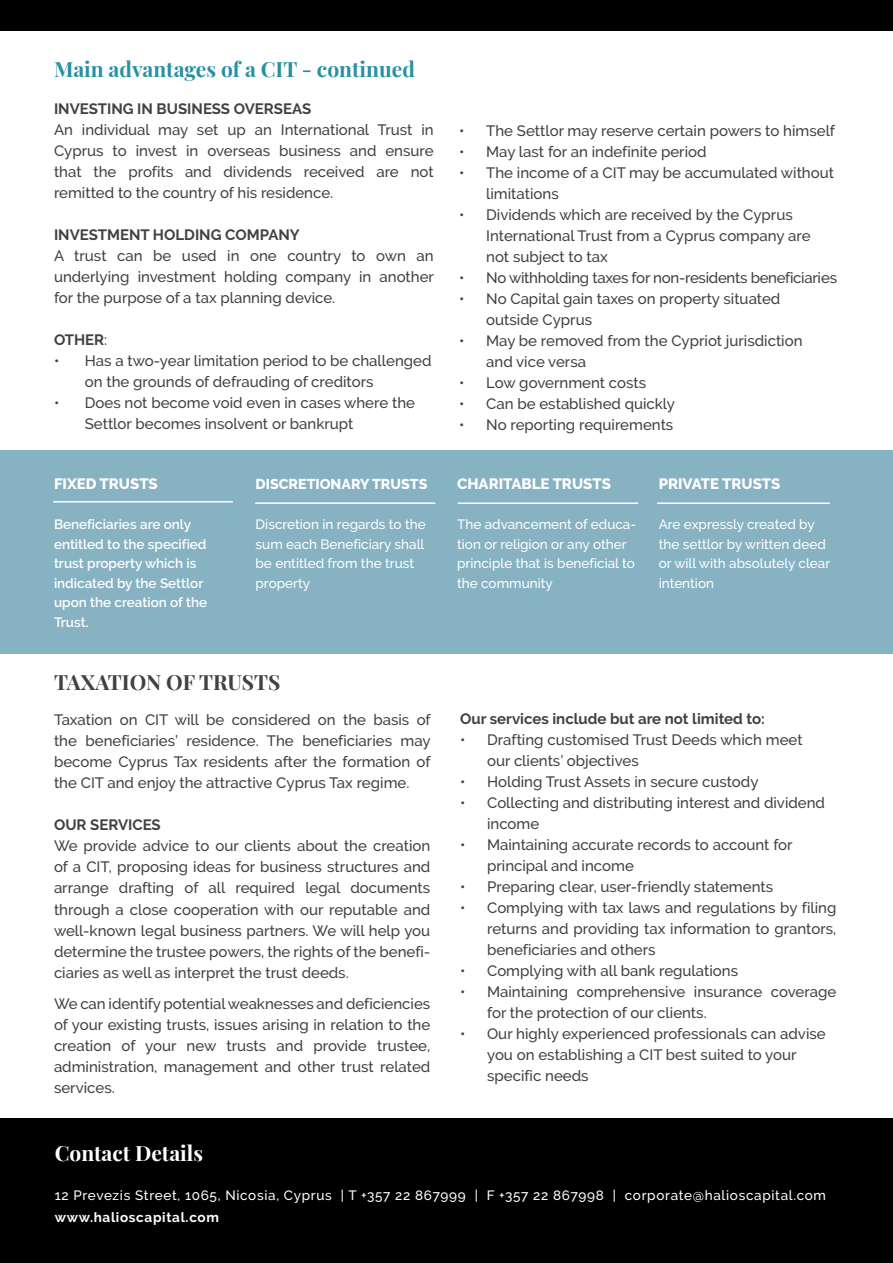
<style>
.page{position:relative;width:893px;height:1263px;background:#fff}
.page>*{position:absolute;margin:0;border:0;box-sizing:border-box;transform-origin:0 0}
.t1{font:700 21px "Playfair Display";color:#2890a5}
.t2{font:700 21px "Playfair Display";color:#414042}
.t3{font:700 21px "Playfair Display";color:#fff}
.t4{font:500 15px/21px "Raleway";color:#414042}
.t5{font:700 15px "Raleway";color:#414042}
.t6{font:500 15px "Raleway";letter-spacing:-.02em;color:#414042}
.t7{font:800 15px "Raleway";color:#fff}
.t8{font:800 14.25px "Raleway";color:#fff}
.t9{font:500 13.5px/19.5px "Raleway";color:#fff}
.t10{font:600 13.5px/19.5px "Raleway";color:#fff}
.t11{font:500 13.5px "Raleway";letter-spacing:.05em;color:#fff}
.t12{font:700 13.5px "Raleway";letter-spacing:.05em;color:#fff}
.s1{font-weight:500}
</style>
<div class="page">
<div style="left:0;top:1118px;width:893px;height:145px;background:#000"></div>
<div style="left:0;top:0;width:893px;height:31px;background:#000"></div>
<div style="left:0;top:451px;width:893px;height:203px;background:#87b2c2"></div>
<hr style="left:53px;top:501px;width:180px;height:1px;background:#fff">
<hr style="left:255px;top:502px;width:180px;height:2px;background:#fff">
<hr style="left:458px;top:502px;width:180px;height:2px;background:#fff">
<hr style="left:657px;top:502px;width:173px;height:2px;background:#fff">
<h1 class="t1" style="left:54px;top:52px;width:362px">Main advantages of a CIT - continued</h1>
<p class="t5" style="left:54px;top:100px;width:259px">INVESTING IN BUSINESS OVERSEAS</p>
<p class="t4" style="left:54px;top:119px;width:381px;text-align:justify">An individual may set up an International Trust in Cyprus to invest in overseas business and ensure that the profits and dividends received are not remitted to the country of his residence.</p>
<p class="t5" style="left:54px;top:226px;width:247px">INVESTMENT HOLDING COMPANY</p>
<p class="t4" style="left:54px;top:245px;width:382px;text-align:justify">A trust can be used in one country to own an underlying investment holding company in another for the purpose of a tax planning device.</p>
<p class="t5" style="left:54px;top:331px;width:55px">OTHER<span class="s1">:</span></p>
<p class="t4" style="left:85px;top:350px;width:348px;text-indent:-31px">• Has a two-year limitation period to be challenged on the grounds of defrauding of creditors</p>
<p class="t4" style="left:85px;top:392px;width:332px;text-indent:-31px">• Does not become void even in cases where the<br>Settlor becomes insolvent or bankrupt</p>
<p class="t4" style="left:459px;top:120px;width:377px">• The Settlor may reserve certain powers to himself</p>
<p class="t4" style="left:459px;top:141px;width:249px">• May last for an indefinite period</p>
<p class="t4" style="left:486px;top:162px;width:349px;text-indent:-27px">• The income of a CIT may be accumulated without limitations</p>
<p class="t4" style="left:486px;top:204px;width:326px;text-indent:-27px">• Dividends which are received by the Cyprus<br>International Trust from a Cyprus company are not subject to tax</p>
<p class="t6" style="left:459px;top:269px;width:380px">• No withholding taxes for non-residents beneficiaries</p>
<p class="t4" style="left:486px;top:288px;width:296px;text-indent:-27px">• No Capital gain taxes on property situated outside Cyprus</p>
<p class="t4" style="left:486px;top:330px;width:318px;text-indent:-27px">• May be removed from the Cypriot jurisdiction and vice versa</p>
<p class="t4" style="left:459px;top:372px;width:188px">• Low government costs</p>
<p class="t4" style="left:459px;top:393px;width:217px">• Can be established quickly</p>
<p class="t4" style="left:459px;top:414px;width:216px">• No reporting requirements</p>
<p class="t7" style="left:54px;top:475px;width:105px">FIXED TRUSTS</p>
<p class="t8" style="left:256px;top:475px;width:173px">DISCRETIONARY TRUSTS</p>
<p class="t7" style="left:457px;top:475px;width:155px">CHARITABLE TRUSTS</p>
<p class="t7" style="left:659px;top:475px;width:123px">PRIVATE TRUSTS</p>
<p class="t10" style="left:54px;top:515px;width:155px">Beneficiaries are only entitled to the specified trust property which is indicated by the Settlor upon the creation of the<br>Trust.</p>
<p class="t9" style="left:256px;top:515px;width:172px">Discretion in regards to the sum each Beneficiary shall be entitled from the trust property</p>
<p class="t9" style="left:457px;top:515px;width:181px">The advancement of educa&shy;tion or religion or any other principle that is beneficial to the community</p>
<p class="t9" style="left:659px;top:515px;width:173px">Are expressly created by the settlor by written deed or will with absolutely clear intention</p>
<h1 class="t2" style="left:54px;top:666px;width:228px">TAXATION OF TRUSTS</h1>
<p class="t4" style="left:54px;top:709px;width:378px;text-align:justify">Taxation on CIT will be considered on the basis of the beneficiaries’ residence. The beneficiaries may become Cyprus Tax residents after the formation of the CIT and enjoy the attractive Cyprus Tax regime.</p>
<p class="t5" style="left:54px;top:817px;width:108px">OUR SERVICES</p>
<p class="t4" style="left:54px;top:836px;width:378px;text-align:justify">We provide advice to our clients about the creation of a CIT, proposing ideas for business structures and arrange drafting of all required legal documents through a close cooperation with our reputable and well-known legal business partners. We will help you determine the trustee powers, the rights of the benefi&shy;ciaries as well as interpret the trust deeds.</p>
<p class="t4" style="left:54px;top:993px;width:378px;text-align:justify">We can identify potential weaknesses and deficiencies of your existing trusts, issues arising in relation to the creation of your new trusts and provide trustee, administration, management and other trust related services.</p>
<p class="t5" style="left:460px;top:710px;width:306px">Our services include but are not limited to:</p>
<p class="t4" style="left:487px;top:729px;width:317px;text-indent:-27px">• Drafting customised Trust Deeds which meet our clients’ objectives</p>
<p class="t4" style="left:460px;top:771px;width:300px">• Holding Trust Assets in secure custody</p>
<p class="t4" style="left:487px;top:792px;width:339px;text-indent:-27px">• Collecting and distributing interest and dividend income</p>
<p class="t4" style="left:487px;top:834px;width:307px;text-indent:-27px">• Maintaining accurate records to account for principal and income</p>
<p class="t4" style="left:460px;top:876px;width:315px">• Preparing clear, user-friendly statements</p>
<p class="t4" style="left:487px;top:897px;width:351px;text-align:justify;text-indent:-27px">• Complying with tax laws and regulations by filing returns and providing tax information to grantors, beneficiaries and others</p>
<p class="t4" style="left:460px;top:960px;width:279px">• Complying with all bank regulations</p>
<p class="t4" style="left:487px;top:981px;width:351px;text-indent:-27px">• Maintaining comprehensive insurance coverage for the protection of our clients.</p>
<p class="t4" style="left:487px;top:1023px;width:340px;text-indent:-27px">• Our highly experienced professionals can advise you on establishing a CIT best suited to your specific needs</p>
<h1 class="t3" style="left:55px;top:1136px;width:150px">Contact Details</h1>
<p class="t11" style="left:55px;top:1187px;width:773px">12 Prevezis Street, 1065, Nicosia, Cyprus | T +357 22 867999 | F +357 22 867998 | corporate@halioscapital.com</p>
<p class="t12" style="left:55px;top:1210px;width:166px">www.halioscapital.com</p>
</div>
